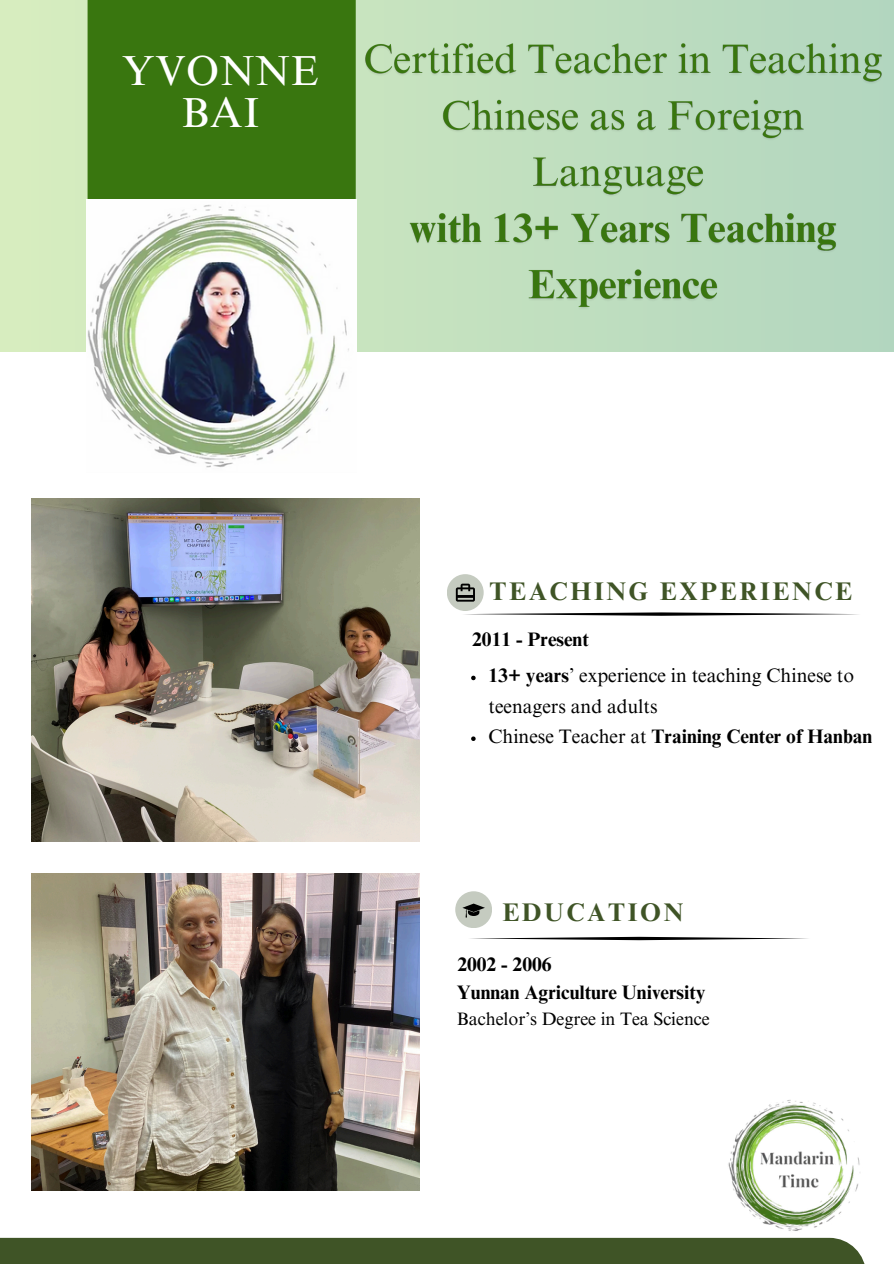
<style>
.page{position:relative;width:894px;height:1264px;background:#fff}
.page>*{position:absolute;margin:0;border:0;box-sizing:border-box;transform-origin:0 0}
.t1{font:42px/41.7px "Times NRMT Pro";letter-spacing:.02em;color:#fff;text-align:center}
.t2{font:700 25.5px "Times NRMT Pro";letter-spacing:.1em;color:#3f5426}
.t3{font:700 19.5px "Times NRMT Pro";color:#000}
.t4{font:19.5px/30.3px "Times NRMT Pro";color:#000}
.t5{font:18px "Times NRMT Pro";color:#000}
.s1{font-weight:700}
.s2{font-weight:400}
</style>
<div class="page">
<svg style="left:0;top:0;width:893px;height:351px;background:#c6e2be"></svg>
<div style="left:88px;top:0;width:267px;height:200px;background:#39760f"></div>
<div style="left:455px;top:891px;width:37px;height:37px;background:#c5cbc0;border-radius:50%"></div>
<svg style="left:462px;top:903px;width:22px;height:14px"></svg>
<div style="left:446px;top:574px;width:37px;height:37px;background:#c5cbc0;border-radius:50%"></div>
<svg style="left:455px;top:583px;width:20px;height:18px"></svg>
<div style="left:0;top:1237px;width:865px;height:26px;background:#3f5426"></div>
<img style="left:707px;top:1100px;width:158px;height:153px">
<svg style="left:470px;top:936px;width:338px;height:4px"></svg>
<svg style="left:464px;top:612px;width:395px;height:3px"></svg>
<img style="left:361px;top:40px;width:525px;height:273px">
<img style="left:86px;top:200px;width:270px;height:268px">
<img style="left:31px;top:498px;width:389px;height:343px">
<img style="left:31px;top:873px;width:389px;height:317px">
<svg style="left:471px;top:675px;width:4px;height:5px"></svg>
<svg style="left:471px;top:736px;width:4px;height:5px"></svg>
<p class="t1" style="left:122px;top:55px;width:198px">YVONNE<br>BAI</p>
<p class="t2" style="left:489px;top:581px;width:364px">TEACHING EXPERIENCE</p>
<p class="t3" style="left:472px;top:631px;width:118px">2011 - Present</p>
<p class="t4" style="left:488px;top:663px;width:367px"><span class="s1">13+ years</span>’ experience in teaching Chinese to teenagers and adults</p>
<h3 class="t3" style="left:488px;top:729px;width:385px"><span class="s2">Chinese Teacher at</span> Training Center of Hanban</h3>
<h3 class="t2" style="left:502px;top:903px;width:182px">EDUCATION</h3>
<p class="t3" style="left:457px;top:957px;width:96px">2002 - 2006</p>
<p class="t3" style="left:457px;top:984px;width:250px">Yunnan Agriculture University</p>
<h4 class="t5" style="left:457px;top:1011px;width:254px">Bachelor’s Degree in Tea Science</h4>
</div>
